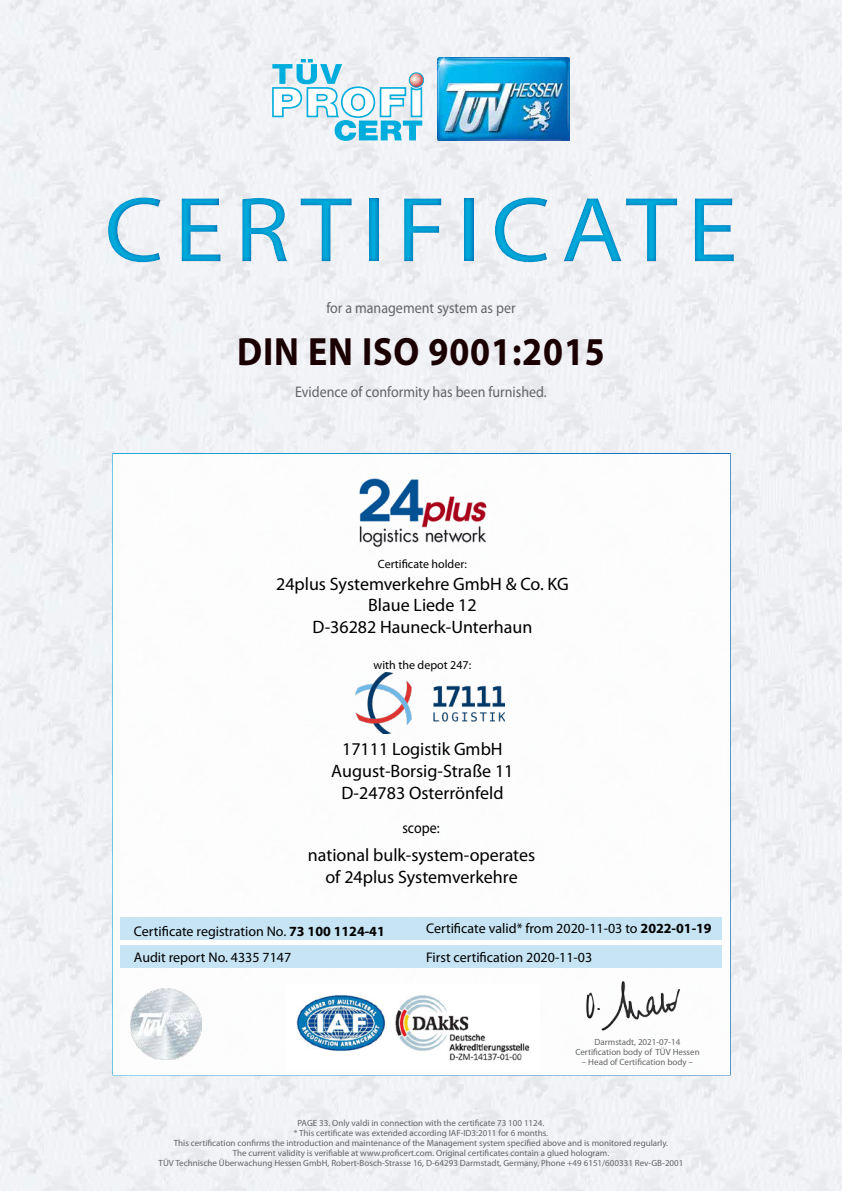
<style>
.page{position:relative;width:842px;height:1191px;background:#fff}
.page>*{position:absolute;margin:0;border:0;box-sizing:border-box;transform-origin:0 0}
.t1{font:93px "Myriad Pro";letter-spacing:.1em;color:#00addc;scale:1.1 1}
.t2{font:700 39.6px "Myriad Pro";letter-spacing:.025em;color:#1a0002;scale:.91 1}
.t3{font:18px/21.6px "Myriad Pro";color:#000;text-align:center}
.t4{font:15.4px "Myriad Pro";color:#636466;scale:.91 1}
.t5{font:15.4px "Myriad Pro";color:#000;scale:.91 1}
.t6{font:14px/26px "Myriad Pro";color:#000}
.t7{font:12px "Myriad Pro";color:#000}
.t8{font:9px/10px "Myriad Pro";color:#636466;text-align:center}
.s1{font-weight:700}
</style>
<div class="page">
<img style="left:0;top:0;width:842px;height:1191px">
<img style="left:437px;top:57px;width:132px;height:83px">
<svg style="left:272px;top:59px;width:152px;height:82px"></svg>
<div style="left:112px;top:453px;width:619px;height:622px;background:#fff;border:2px solid #fff"></div>
<div style="left:120px;top:945px;width:602px;height:23px;background:#c0e2f3"></div>
<div style="left:121px;top:917px;width:601px;height:22px;background:#c0e2f3"></div>
<img style="left:296px;top:995px;width:234px;height:66px">
<img style="left:749px;top:906px;width:78px;height:54px">
<img style="left:736px;top:795px;width:97px;height:40px">
<img style="left:737px;top:681px;width:95px;height:34px">
<img style="left:738px;top:576px;width:93px;height:35px">
<img style="left:737px;top:479px;width:91px;height:36px">
<img style="left:586px;top:981px;width:94px;height:50px">
<div style="left:0;top:172px;width:842px;height:114px;background:#006bb6;opacity:.75"></div>
<img style="left:359px;top:478px;width:128px;height:70px">
<img style="left:355px;top:672px;width:150px;height:61px">
<img style="left:130px;top:988px;width:71px;height:71px">
<h1 class="t1" style="left:104px;top:173px;width:577px">CERTIFICATE</h1>
<h3 class="t4" style="left:326px;top:298px;width:209px">for a management system as per</h3>
<h2 class="t2" style="left:237px;top:326px;width:406px">DIN EN ISO 9001:2015</h2>
<h3 class="t4" style="left:295px;top:382px;width:278px">Evidence of conformity has been furnished.</h3>
<h3 class="t7" style="left:378px;top:557px;width:91px">Certificate holder:</h3>
<h3 class="t3" style="left:276px;top:572px;width:294px">24plus Systemverkehre GmbH &amp; Co. KG<br>Blaue Liede 12<br>D-36282 Hauneck-Unterhaun</h3>
<h3 class="t7" style="left:374px;top:657px;width:99px">with the depot 247:</h3>
<h3 class="t3" style="left:331px;top:738px;width:184px">17111 Logistik GmbH<br>August-Borsig-Straße 11<br>D-24783 Osterrönfeld</h3>
<h3 class="t5" style="left:402px;top:818px;width:42px">scope:</h3>
<h3 class="t3" style="left:308px;top:844px;width:229px">national bulk-system-operates of 24plus Systemverkehre</h3>
<h3 class="t6" style="left:134px;top:917px;width:252px">Certificate registration No. <span class="s1">73 100 1124-41<br></span>Audit report No. 4335 7147</h3>
<h3 class="t6" style="left:426px;top:915px;width:287px">Certificate valid* from 2020-11-03 to <span class="s1">2022-01-19</span></h3>
<h3 class="t6" style="left:426px;top:943px;width:168px">First certification 2020-11-03</h3>
<p class="t8" style="left:575px;top:1037px;width:126px">Darmstadt, 2021-07-14<br>Certification body of TÜV Hessen</p>
<p class="t8" style="left:582px;top:1057px;width:113px">– Head of Certification body –</p>
<p class="t8" style="left:159px;top:1118px;width:526px">PAGE 33. Only valdi in connection with the certificate 73 100 1124.<br>* This certificate was extended according IAF-ID3:2011 for 6 months.<br>This certification confirms the introduction and maintenance of the Management system specified above and is monitored regularly.<br>The current validity is verifiable at www.proficert.com. Original certificates contain a glued hologram.<br>TÜV Technische Überwachung Hessen GmbH, Robert-Bosch-Strasse 16, D-64293 Darmstadt, Germany, Phone +49 6151/600331 Rev-GB-2001</p>
</div>
